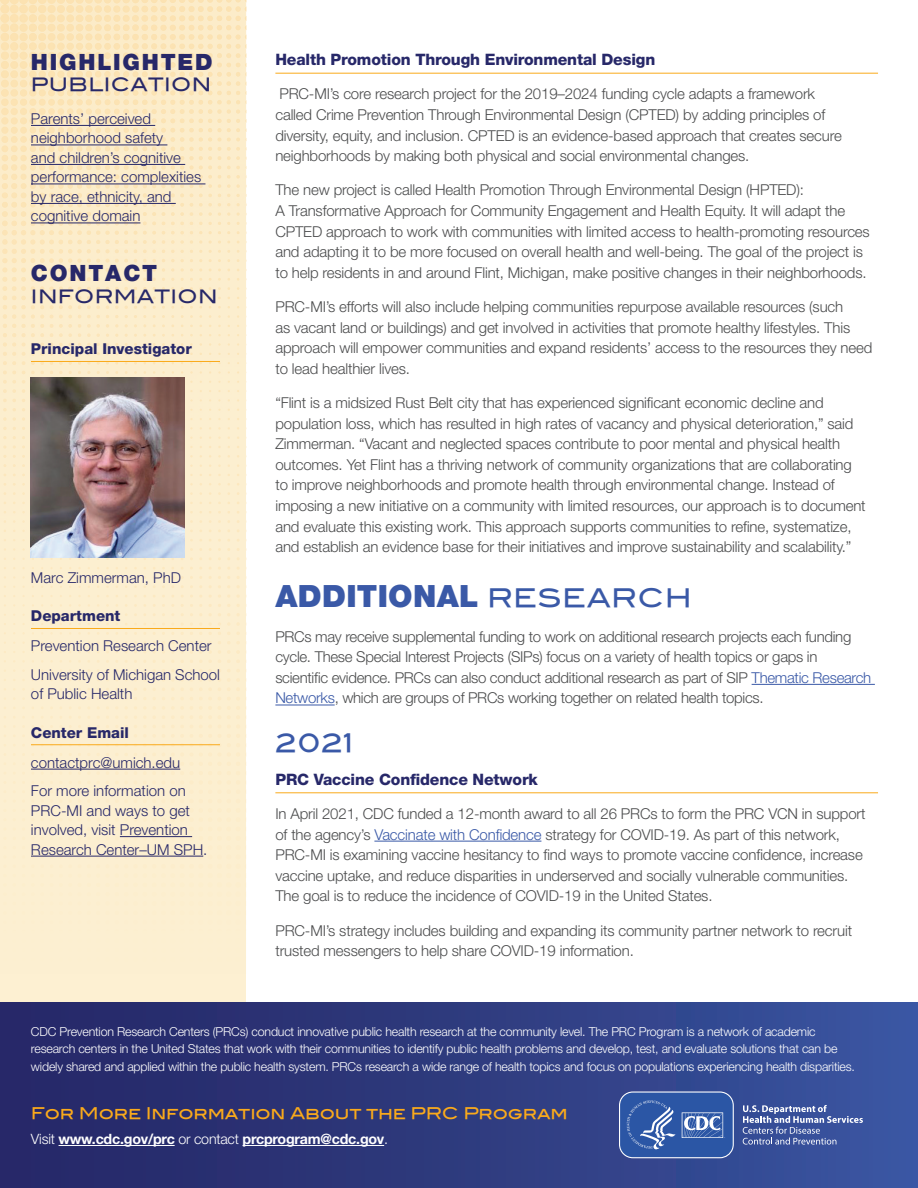
<style>
.page{position:relative;width:918px;height:1188px;background:#fff}
.page>*{position:absolute;margin:0;border:0;box-sizing:border-box;transform-origin:0 0}
.t1{font:900 30.75px "Helvetica Neue LT Std";letter-spacing:.01em;color:#3a59a7}
.t2{font:25.5px "Blair Md ITCTT Medium";color:#3a59a7}
.t3{font:900 22.5px "Helvetica Neue LT Std";letter-spacing:.08em;color:#272869}
.t4{font:18.3px "Blair Md ITCTT Medium";letter-spacing:.02em;color:#272869}
.t5{font:16.2px "Blair Md ITCTT Medium";letter-spacing:-.01em;color:#faaa1b}
.t6{font:800 15.75px "Helvetica Neue LT Std";letter-spacing:-.01em;color:#272869}
.t7{font:300 15px/20.7px "Helvetica Neue LT Std";letter-spacing:-.01em;color:#4b4c4d}
.t8{font:300 15px/19.5px "Helvetica Neue LT Std";color:#272869}
.t9{font:800 15px "Helvetica Neue LT Std";color:#272869}
.t10{font:700 14.25px "Helvetica Neue LT Std";letter-spacing:-.015em;color:#fff}
.t11{font:300 12.3px/17.2px "Helvetica Neue LT Std";letter-spacing:-.015em;color:#fff}
.s1{font-family:"Blair Md ITCTT Medium";font-weight:400;font-size:25.5px}
.s2{color:#3a59a7}
.s3{font-weight:300}
</style>
<div class="page">
<div style="left:0;top:0;width:246px;height:1007px;background:#fdf0d2"></div>
<img style="left:0;top:0;width:246px;height:857px">
<div style="left:0;top:1002px;width:918px;height:186px;background:linear-gradient(to right,#252463,#39549f)"></div>
<hr style="left:275px;top:792px;width:603px;height:1px;background:#faaa1b">
<hr style="left:275px;top:73px;width:603px;height:1px;background:#faaa1b">
<hr style="left:752px;top:684px;width:123px;height:1px;background:#3a59a7">
<hr style="left:275px;top:705px;width:60px;height:1px;background:#3a59a7">
<hr style="left:374px;top:841px;width:167px;height:1px;background:#3a59a7">
<hr style="left:31px;top:125px;width:124px;height:1px;background:#272869">
<hr style="left:31px;top:145px;width:136px;height:1px;background:#272869">
<hr style="left:31px;top:164px;width:154px;height:1px;background:#272869">
<hr style="left:31px;top:184px;width:174px;height:1px;background:#272869">
<hr style="left:31px;top:203px;width:145px;height:1px;background:#272869">
<hr style="left:31px;top:223px;width:109px;height:1px;background:#272869">
<hr style="left:31px;top:361px;width:189px;height:1px;background:#faaa1b">
<img style="left:31px;top:378px;width:153px;height:180px">
<hr style="left:31px;top:628px;width:189px;height:1px;background:#faaa1b">
<hr style="left:31px;top:744px;width:189px;height:1px;background:#faaa1b">
<hr style="left:31px;top:769px;width:149px;height:1px;background:#272869">
<hr style="left:120px;top:836px;width:72px;height:1px;background:#272869">
<hr style="left:31px;top:856px;width:172px;height:1px;background:#272869">
<hr style="left:59px;top:1145px;width:116px;height:1px;background:#fff">
<hr style="left:243px;top:1145px;width:141px;height:1px;background:#fff">
<svg style="left:743px;top:1105px;width:120px;height:40px;background:#5b6fac"></svg>
<svg style="left:618px;top:1091px;width:116px;height:68px;background:#496db0"></svg>
<h2 class="t3" style="left:31px;top:48px;width:183px">HIGHLIGHTED</h2>
<h2 class="t4" style="left:31px;top:69px;width:182px">PUBLICATION</h2>
<p class="t8" style="left:31px;top:109px;width:172px">Parents’ perceived neighborhood safety<br>and children’s cognitive performance: complexities by race, ethnicity, and cognitive domain</p>
<h2 class="t3" style="left:31px;top:260px;width:128px">CONTACT</h2>
<h2 class="t4" style="left:31px;top:281px;width:188px">INFORMATION</h2>
<p class="t9" style="left:31px;top:340px;width:162px">Principal Investigator</p>
<p class="t8" style="left:31px;top:568px;width:152px">Marc Zimmerman, PhD</p>
<p class="t9" style="left:31px;top:607px;width:91px">Department</p>
<p class="t8" style="left:31px;top:636px;width:182px">Prevention Research Center</p>
<p class="t8" style="left:31px;top:664px;width:190px">University of Michigan School of Public Health</p>
<p class="t9" style="left:31px;top:723px;width:100px">Center Email</p>
<p class="t8" style="left:31px;top:752px;width:151px">contactprc@umich.edu</p>
<p class="t8" style="left:31px;top:781px;width:178px">For more information on<br>PRC-MI and ways to get involved, visit Prevention<br>Research Center–UM SPH.</p>
<h3 class="t6" style="left:275px;top:50px;width:381px">Health Promotion Through Environmental Design</h3>
<p class="t7" style="left:275px;top:83px;width:568px">PRC-MI’s core research project for the 2019–2024 funding cycle adapts a framework called Crime Prevention Through Environmental Design (CPTED) by adding principles of diversity, equity, and inclusion. CPTED is an evidence-based approach that creates secure neighborhoods by making both physical and social environmental changes.</p>
<p class="t7" style="left:275px;top:179px;width:596px">The new project is called Health Promotion Through Environmental Design (HPTED):<br>A Transformative Approach for Community Engagement and Health Equity. It will adapt the CPTED approach to work with communities with limited access to health-promoting resources and adapting it to be more focused on overall health and well-being. The goal of the project is to help residents in and around Flint, Michigan, make positive changes in their neighborhoods.</p>
<p class="t7" style="left:275px;top:296px;width:598px">PRC-MI’s efforts will also include helping communities repurpose available resources (such<br>as vacant land or buildings) and get involved in activities that promote healthy lifestyles. This approach will empower communities and expand residents’ access to the resources they need to lead healthier lives.</p>
<p class="t7" style="left:275px;top:392px;width:592px">“Flint is a midsized Rust Belt city that has experienced significant economic decline and population loss, which has resulted in high rates of vacancy and physical deterioration,” said Zimmerman. “Vacant and neglected spaces contribute to poor mental and physical health outcomes. Yet Flint has a thriving network of community organizations that are collaborating to improve neighborhoods and promote health through environmental change. Instead of imposing a new initiative on a community with limited resources, our approach is to document and evaluate this existing work. This approach supports communities to refine, systematize, and establish an evidence base for their initiatives and improve sustainability and scalability.”</p>
<h2 class="t1" style="left:275px;top:578px;width:418px">ADDITIONAL <span class="s1">RESEARCH</span></h2>
<p class="t7" style="left:275px;top:626px;width:597px">PRCs may receive supplemental funding to work on additional research projects each funding cycle. These Special Interest Projects (SIPs) focus on a variety of health topics or gaps in scientific evidence. PRCs can also conduct additional research as part of SIP <span class="s2">Thematic Research Networks</span>, which are groups of PRCs working together on related health topics.</p>
<h3 class="t2" style="left:275px;top:722px;width:79px">2021</h3>
<h4 class="t6" style="left:275px;top:770px;width:264px">PRC Vaccine Confidence Network</h4>
<p class="t7" style="left:275px;top:803px;width:592px">In April 2021, CDC funded a 12-month award to all 26 PRCs to form the PRC VCN in support of the agency’s <span class="s2">Vaccinate with Confidence</span> strategy for COVID-19. As part of this network, PRC-MI is examining vaccine hesitancy to find ways to promote vaccine confidence, increase vaccine uptake, and reduce disparities in underserved and socially vulnerable communities.<br>The goal is to reduce the incidence of COVID-19 in the United States.</p>
<p class="t7" style="left:275px;top:920px;width:578px">PRC-MI’s strategy includes building and expanding its community partner network to recruit trusted messengers to help share COVID-19 information.</p>
<p class="t11" style="left:31px;top:1023px;width:826px">CDC Prevention Research Centers (PRCs) conduct innovative public health research at the community level. The PRC Program is a network of academic research centers in the United States that work with their communities to identify public health problems and develop, test, and evaluate solutions that can be widely shared and applied within the public health system. PRCs research a wide range of health topics and focus on populations experiencing health disparities.</p>
<h2 class="t5" style="left:31px;top:1100px;width:538px">For More Information About the PRC Program</h2>
<p class="t10" style="left:31px;top:1130px;width:359px"><span class="s3">Visit</span> www.cdc.gov/prc <span class="s3">or contact</span> prcprogram@cdc.gov<span class="s3">.</span></p>
</div>
